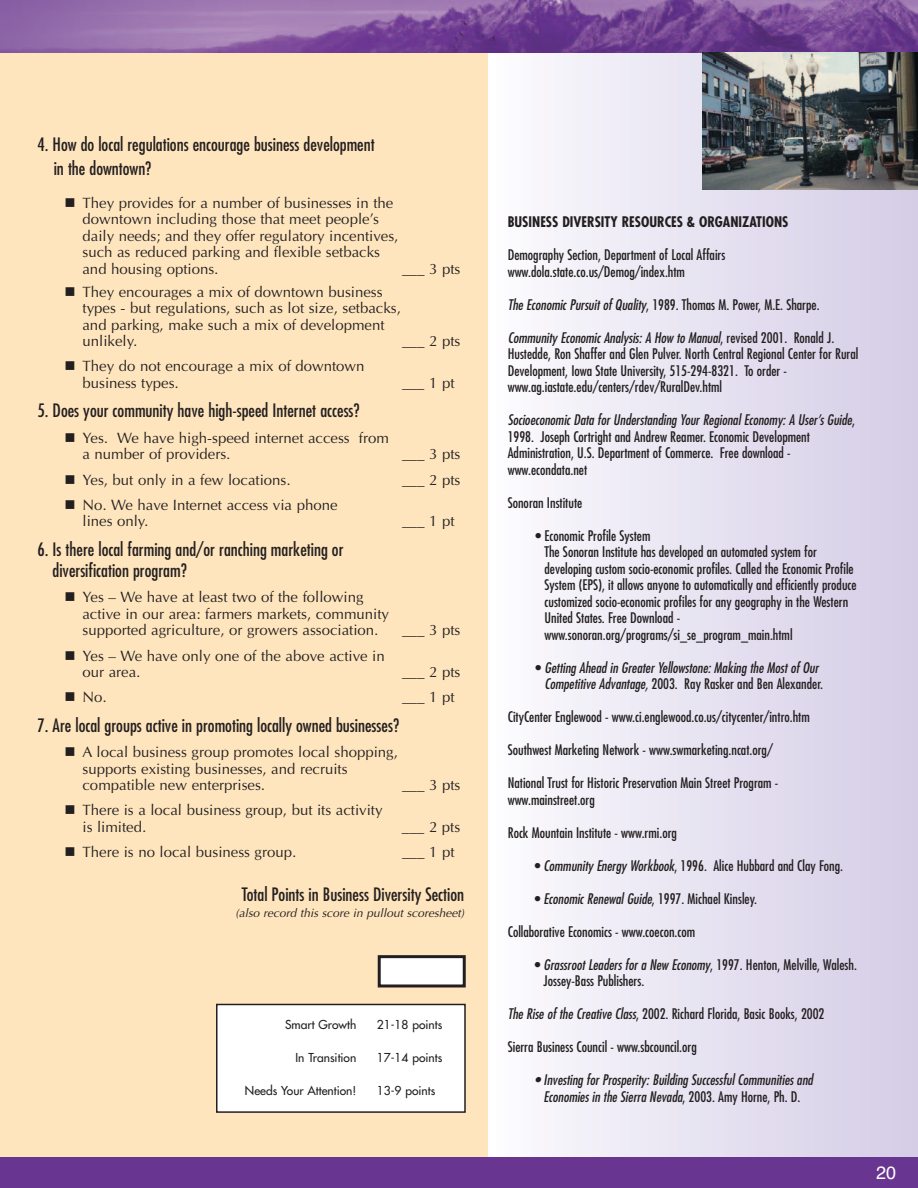
<style>
.page{position:relative;width:918px;height:1188px;background:#fff}
.page>*{position:absolute;margin:0;border:0;box-sizing:border-box;transform-origin:0 0}
.t1{font:condensed 18px/23.2px "Futura";color:#231f20}
.t2{font:18px "Helvetica";color:#fff}
.t3{font:15px/16.5px "Optima";color:#231f20}
.t4{font:condensed 14.25px/16.5px "Futura";color:#231f20}
.t5{font:italic condensed 14.25px/16.5px "Futura";color:#231f20}
.t6{font:700 condensed 14.25px "Futura";color:#231f20}
.t7{font:12px "Futura";color:#231f20}
.t8{font:italic 12px "Optima";color:#231f20}
.s1{font-style:italic}
.s2{font-style:normal}
</style>
<div class="page">
<div style="left:486px;top:0;width:432px;height:1188px;background:linear-gradient(to right,#fdfcfe,#d3cce6)"></div>
<div style="left:0;top:35px;width:488px;height:1128px;background:#fee5bd"></div>
<div style="left:0;top:1157px;width:918px;height:31px;background:#683590"></div>
<svg style="left:0;top:0;width:918px;height:53px"></svg>
<div style="left:217px;top:1004px;width:248px;height:108px;background:#fff"></div>
<div style="left:216px;top:1004px;width:250px;height:109px;border:2px solid #231f20"></div>
<img style="left:702px;top:53px;width:216px;height:137px">
<div style="left:379px;top:957px;width:85px;height:29px;background:#fff"></div>
<div style="left:378px;top:955px;width:88px;height:32px;border:3px solid #231f20"></div>
<p class="t1" style="left:54px;top:135px;width:323px;text-indent:-16px">4. How do local regulations encourage business development in the downtown?</p>
<p class="t3" style="left:82px;top:196px;width:317px">They provides for a number of businesses in the downtown including those that meet people’s daily needs; and they offer regulatory incentives, such as reduced parking and flexible setbacks and housing options.</p>
<p class="t3" style="left:402px;top:262px;width:60px">___ 3 pts</p>
<p class="t3" style="left:82px;top:285px;width:320px">They encourages a mix of downtown business types - but regulations, such as lot size, setbacks, and parking, make such a mix of development unlikely.</p>
<p class="t3" style="left:402px;top:334px;width:60px">___ 2 pts</p>
<p class="t3" style="left:82px;top:359px;width:284px">They do not encourage a mix of downtown business types.</p>
<p class="t1" style="left:38px;top:401px;width:324px">5. Does your community have high-speed Internet access?</p>
<p class="t3" style="left:82px;top:431px;width:308px">Yes. We have high-speed internet access from a number of providers.</p>
<p class="t3" style="left:402px;top:376px;width:54px">___ 1 pt</p>
<p class="t3" style="left:402px;top:448px;width:60px">___ 3 pts</p>
<p class="t3" style="left:82px;top:473px;width:210px">Yes, but only in a few locations.</p>
<p class="t3" style="left:402px;top:473px;width:60px">___ 2 pts</p>
<p class="t3" style="left:82px;top:498px;width:257px">No. We have Internet access via phone lines only.</p>
<p class="t3" style="left:402px;top:514px;width:54px">___ 1 pt</p>
<p class="t1" style="left:52px;top:540px;width:293px;line-height:21px;text-indent:-15px">6. Is there local farming and/or ranching marketing or diversification program?</p>
<p class="t3" style="left:82px;top:591px;width:308px">Yes – We have at least two of the following active in our area: farmers markets, community supported agriculture, or growers association.</p>
<p class="t3" style="left:82px;top:649px;width:304px">Yes – We have only one of the above active in our area.</p>
<p class="t3" style="left:402px;top:624px;width:60px">___ 3 pts</p>
<p class="t3" style="left:402px;top:665px;width:60px">___ 2 pts</p>
<p class="t3" style="left:82px;top:690px;width:26px">No.</p>
<p class="t3" style="left:402px;top:690px;width:54px">___ 1 pt</p>
<p class="t1" style="left:38px;top:715px;width:363px">7. Are local groups active in promoting locally owned businesses?</p>
<p class="t3" style="left:82px;top:745px;width:317px">A local business group promotes local shopping, supports existing businesses, and recruits compatible new enterprises.</p>
<p class="t3" style="left:402px;top:778px;width:60px">___ 3 pts</p>
<p class="t3" style="left:82px;top:804px;width:302px">There is a local business group, but its activity is limited.</p>
<p class="t3" style="left:402px;top:820px;width:60px">___ 2 pts</p>
<p class="t3" style="left:82px;top:845px;width:215px">There is no local business group.</p>
<p class="t3" style="left:402px;top:845px;width:54px">___ 1 pt</p>
<p class="t1" style="left:242px;top:884px;width:224px">Total Points in Business Diversity Section</p>
<p class="t8" style="left:236px;top:908px;width:230px">(also record this score in pullout scoresheet)</p>
<p class="t7" style="left:285px;top:1019px;width:73px">Smart Growth</p>
<p class="t7" style="left:377px;top:1019px;width:67px">21-18 points</p>
<p class="t7" style="left:295px;top:1051px;width:62px">In Transition</p>
<p class="t7" style="left:377px;top:1051px;width:67px">17-14 points</p>
<p class="t7" style="left:245px;top:1084px;width:113px">Needs Your Attention!</p>
<p class="t7" style="left:377px;top:1084px;width:60px">13-9 points</p>
<p class="t6" style="left:508px;top:216px;width:282px">BUSINESS DIVERSITY RESOURCES &amp; ORGANIZATIONS</p>
<p class="t4" style="left:508px;top:248px;width:219px">Demography Section, Department of Local Affairs www.dola.state.co.us/Demog/index.htm</p>
<p class="t4" style="left:508px;top:297px;width:313px"><span class="s1">The Economic Pursuit of Quality</span>, 1989. Thomas M. Power, M.E. Sharpe.</p>
<p class="t4" style="left:508px;top:330px;width:352px"><span class="s1">Community Economic Analysis: A How to Manual</span>, revised 2001. Ronald J.<br>Hustedde, Ron Shaffer and Glen Pulver. North Central Regional Center for Rural Development, Iowa State University, 515-294-8321. To order - www.ag.iastate.edu/centers/rdev/RuralDev.html</p>
<p class="t4" style="left:508px;top:413px;width:349px"><span class="s1">Socioeconomic Data for Understanding Your Regional Economy: A User’s Guide</span>, 1998. Joseph Cortright and Andrew Reamer. Economic Development Administration, U.S. Department of Commerce. Free download - www.econdata.net</p>
<p class="t4" style="left:508px;top:495px;width:76px">Sonoran Institute</p>
<p class="t4" style="left:545px;top:528px;width:314px;text-indent:-9px">• Economic Profile System<br>The Sonoran Institute has developed an automated system for developing custom socio-economic profiles. Called the Economic Profile System (EPS), it allows anyone to automatically and efficiently produce customized socio-economic profiles for any geography in the Western United States. Free Download - www.sonoran.org/programs/si_se_program_main.html</p>
<p class="t5" style="left:545px;top:660px;width:280px;text-indent:-9px"><span class="s2">•</span> Getting Ahead in Greater Yellowstone: Making the Most of Our<br>Competitive Advantage, <span class="s2">2003. Ray Rasker and Ben Alexander.</span></p>
<p class="t4" style="left:508px;top:710px;width:304px">CityCenter Englewood - www.ci.englewood.co.us/citycenter/intro.htm</p>
<p class="t4" style="left:508px;top:743px;width:267px">Southwest Marketing Network - www.swmarketing.ncat.org/</p>
<p class="t4" style="left:508px;top:776px;width:272px">National Trust for Historic Preservation Main Street Program - www.mainstreet.org</p>
<p class="t4" style="left:508px;top:825px;width:171px">Rock Mountain Institute - www.rmi.org</p>
<p class="t4" style="left:535px;top:858px;width:310px">• <span class="s1">Community Energy Workbook</span>, 1996. Alice Hubbard and Clay Fong.</p>
<p class="t4" style="left:535px;top:891px;width:224px">• <span class="s1">Economic Renewal Guide</span>, 1997. Michael Kinsley.</p>
<p class="t4" style="left:508px;top:924px;width:189px">Collaborative Economics - www.coecon.com</p>
<p class="t4" style="left:544px;top:957px;width:315px;text-indent:-9px">• <span class="s1">Grassroot Leaders for a New Economy</span>, 1997. Henton, Melville, Walesh.<br>Jossey-Bass Publishers.</p>
<p class="t4" style="left:508px;top:1007px;width:318px"><span class="s1">The Rise of the Creative Class</span>, 2002. Richard Florida, Basic Books, 2002</p>
<p class="t4" style="left:508px;top:1040px;width:191px">Sierra Business Council - www.sbcouncil.org</p>
<p class="t5" style="left:535px;top:1073px;width:280px;text-align:center">• Investing for Prosperity: Building Successful Communities and<br>Economies in the Sierra Nevada<span class="s2">, 2003. Amy Horne, Ph. D.</span></p>
<p class="t2" style="left:876px;top:1166px;width:22px">20</p>
</div>
